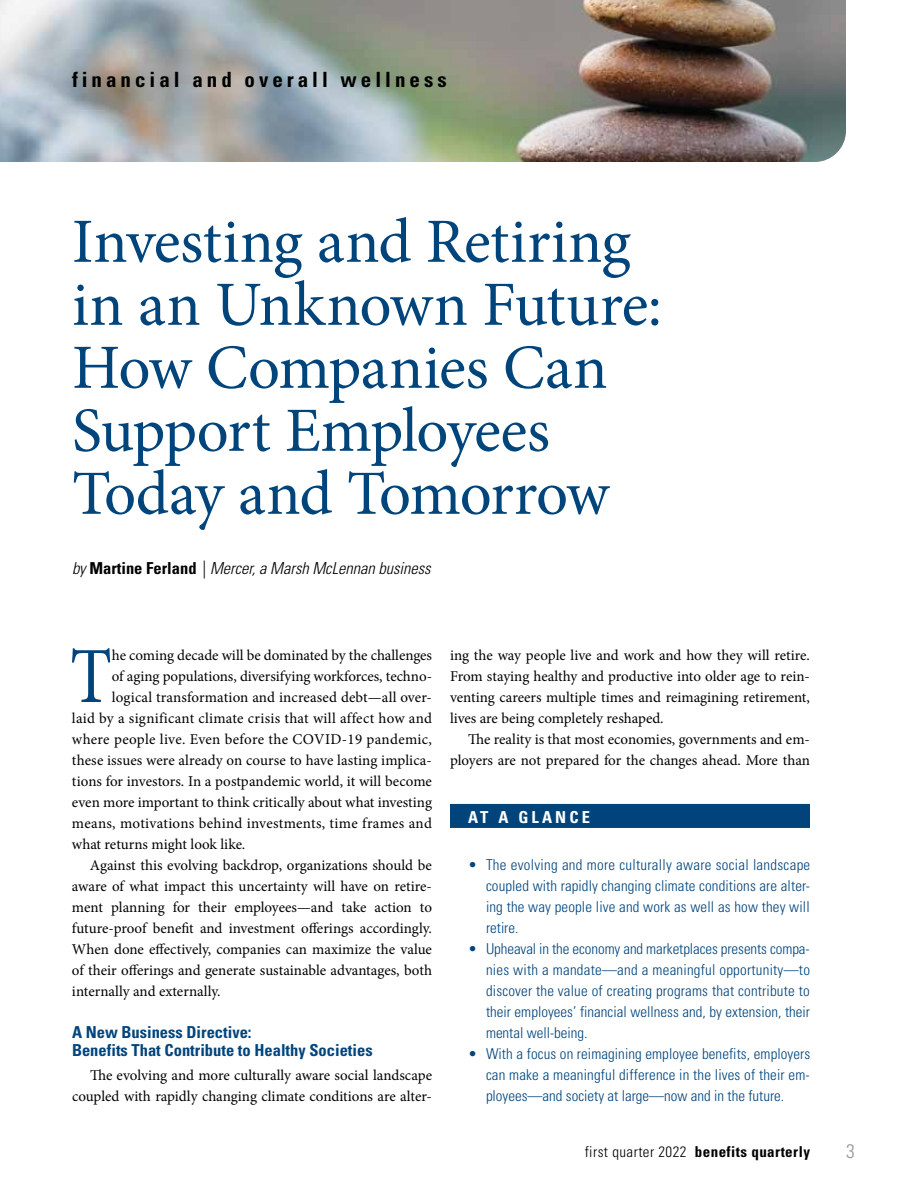
<style>
.page{position:relative;width:918px;height:1188px;background:#fff}
.page>*{position:absolute;margin:0;border:0;box-sizing:border-box;transform-origin:0 0}
.t1{font:79.65px "Minion Pro";color:#00447c;scale:.85 1}
.t2{font:63px/63px "Minion Pro";letter-spacing:-.015em;color:#00447c}
.t3{font:700 condensed 21px "Univers LT Std";letter-spacing:.19em;color:#000}
.t4{font:300 condensed 19.5px "Univers LT Std";color:#939598}
.t5{font:700 condensed 16.5px/18px "Univers LT Std";color:#00447c}
.t6{font:italic 300 condensed 16.5px "Univers LT Std";color:#000}
.t7{font:700 condensed 16.5px "Univers LT Std";letter-spacing:.19em;color:#fff}
.t8{font:15px/21px "Minion Pro";color:#000;text-align:right}
.t9{font:300 condensed 15px/21px "Univers LT Std";color:#00447c;text-align:justify}
.t10{font:15px "Minion Pro";letter-spacing:.02em;color:#000}
.t11{font:700 condensed 15px "Univers LT Std";letter-spacing:.03em;color:#000}
.s1{font-weight:700;font-style:normal}
.s2{font-weight:300}
</style>
<div class="page">
<img style="left:0;top:0;width:846px;height:162px">
<div style="left:450px;top:804px;width:360px;height:24px;background:#00447c"></div>
<h3 class="t3" style="left:72px;top:67px;width:376px">financial and overall wellness</h3>
<h2 class="t2" style="left:72px;top:210px;width:591px">Investing and Retiring in an Unknown Future:<br>How Companies Can<br>Support Employees<br>Today and Tomorrow</h2>
<p class="t6" style="left:72px;top:558px;width:360px">by <span class="s1">Martine Ferland</span> | Mercer, a Marsh McLennan business</p>
<h1 class="t1" style="left:70px;top:623px;width:51px">T</h1>
<p class="t8" style="left:112px;top:645px;width:322px">he coming decade will be dominated by the challenges</p>
<p class="t8" style="left:112px;top:666px;width:322px">of aging populations, diversifying workforces, techno-</p>
<p class="t8" style="left:112px;top:687px;width:322px">logical transformation and increased debt—all over-</p>
<p class="t8" style="left:72px;top:708px;width:362px">laid by a significant climate crisis that will affect how and</p>
<p class="t10" style="left:72px;top:729px;width:362px">where people live. Even before the COVID-19 pandemic,</p>
<p class="t8" style="left:72px;top:750px;width:361px">these issues were already on course to have lasting implica-</p>
<p class="t8" style="left:72px;top:771px;width:362px">tions for investors. In a postpandemic world, it will become</p>
<p class="t8" style="left:72px;top:792px;width:362px">even more important to think critically about what investing</p>
<p class="t8" style="left:72px;top:813px;width:361px">means, motivations behind investments, time frames and</p>
<p class="t8" style="left:72px;top:834px;width:175px">what returns might look like.</p>
<p class="t8" style="left:90px;top:855px;width:344px">Against this evolving backdrop, organizations should be</p>
<p class="t8" style="left:72px;top:876px;width:362px">aware of what impact this uncertainty will have on retire-</p>
<p class="t8" style="left:72px;top:897px;width:361px">ment planning for their employees—and take action to</p>
<p class="t8" style="left:72px;top:918px;width:361px">future-proof benefit and investment offerings accordingly.</p>
<p class="t8" style="left:72px;top:939px;width:362px">When done effectively, companies can maximize the value</p>
<p class="t8" style="left:72px;top:960px;width:362px">of their offerings and generate sustainable advantages, both</p>
<p class="t8" style="left:72px;top:981px;width:150px">internally and externally.</p>
<p class="t5" style="left:72px;top:1023px;width:302px">A New Business Directive:<br>Benefits That Contribute to Healthy Societies</p>
<p class="t8" style="left:72px;top:1065px;width:362px">The evolving and more culturally aware social landscape coupled with rapidly changing climate conditions are alter-</p>
<p class="t8" style="left:450px;top:645px;width:361px;text-align:justify">ing the way people live and work and how they will retire.<br>From staying healthy and productive into older age to rein&shy;venting careers multiple times and reimagining retirement, lives are being completely reshaped.</p>
<p class="t8" style="left:450px;top:729px;width:361px">The reality is that most economies, governments and em&shy;ployers are not prepared for the changes ahead. More than</p>
<p class="t7" style="left:468px;top:807px;width:124px">AT A GLANCE</p>
<p class="t9" style="left:486px;top:854px;width:326px;text-indent:-18px">• The evolving and more culturally aware social landscape coupled with rapidly changing climate conditions are alter&shy;ing the way people live and work as well as how they will retire.</p>
<p class="t9" style="left:486px;top:938px;width:326px;text-indent:-18px">• Upheaval in the economy and marketplaces presents compa&shy;nies with a mandate—and a meaningful opportunity—to discover the value of creating programs that contribute to their employees’ financial wellness and, by extension, their mental well-being.</p>
<p class="t9" style="left:486px;top:1043px;width:326px;text-indent:-18px">• With a focus on reimagining employee benefits, employers can make a meaningful difference in the lives of their em&shy;ployees—and society at large—now and in the future.</p>
<p class="t11" style="left:585px;top:1143px;width:227px"><span class="s2">first quarter 2022</span> benefits quarterly</p>
<h3 class="t4" style="left:846px;top:1139px;width:10px">3</h3>
</div>
